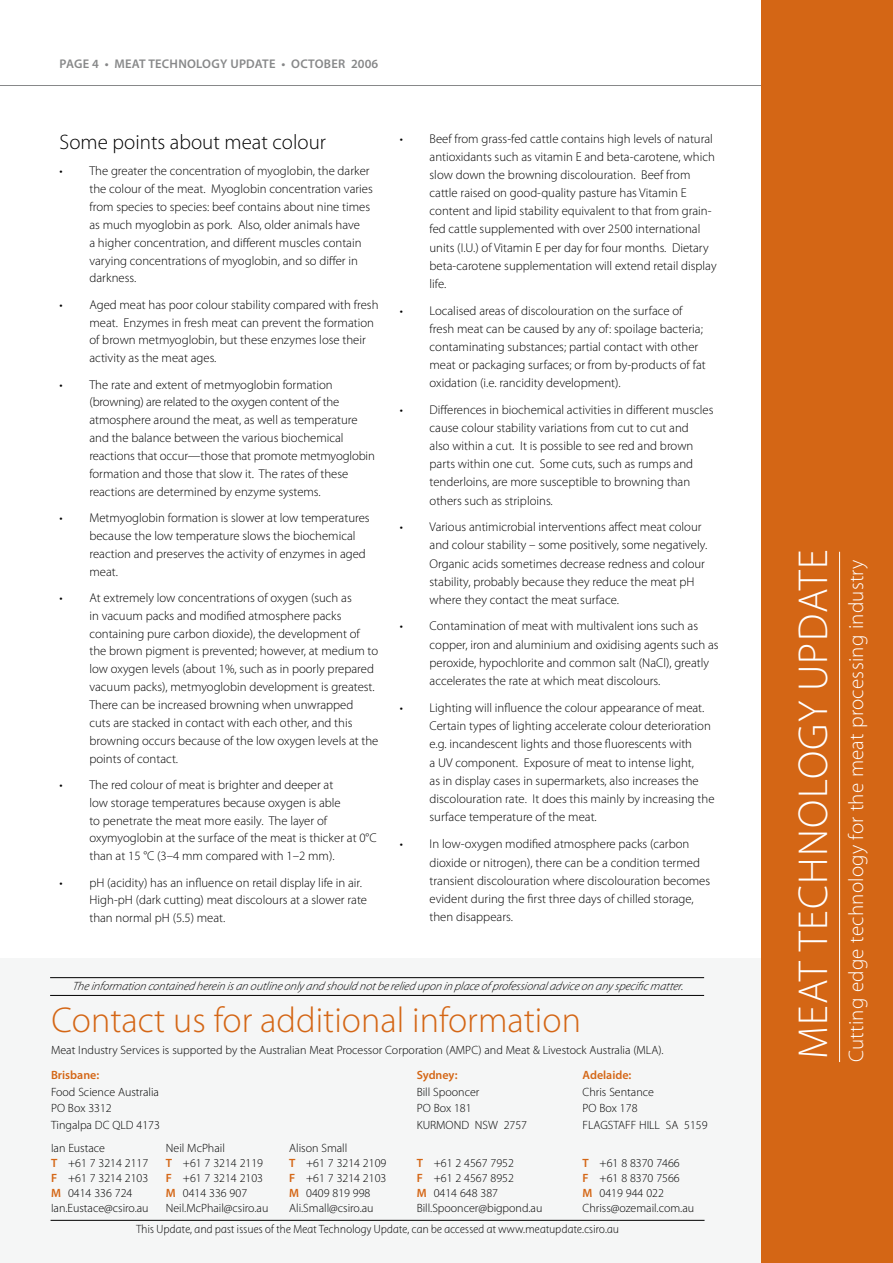
<style>
.page{position:relative;width:893px;height:1263px;background:#fff}
.page>*{position:absolute;margin:0;border:0;box-sizing:border-box;transform-origin:0 0}
.t1{font:300 42px "Myriad Pro";letter-spacing:.035em;color:#fff}
.t2{font:300 36px "Myriad Pro";color:#d46615}
.t3{font:300 21px "Myriad Pro";letter-spacing:.01em;color:#fff}
.t4{font:300 21px "Myriad Pro";color:#000}
.t5{font:300 12.75px/17.9px "Myriad Pro";color:#000}
.t6{font:600 12.6px "Myriad Pro";letter-spacing:.02em;color:#878889}
.t7{font:300 12px "Myriad Pro";color:#000}
.t8{font:italic 300 12px "Myriad Pro";color:#000}
.t9{font:600 12px "Myriad Pro";color:#d46615}
.s1{font-weight:600;color:#d46615}
</style>
<div class="page">
<div style="left:0;top:959px;width:893px;height:304px;background:#f5f6f6"></div>
<hr style="left:50px;top:977px;width:654px;height:1px;background:#000">
<hr style="left:50px;top:995px;width:654px;height:1px;background:#000">
<hr style="left:0;top:85px;width:819px;height:1px;background:#878889">
<div style="left:762px;top:0;width:131px;height:1263px;background:#d46615"></div>
<hr style="left:839px;top:552px;width:1px;height:510px;background:#fff">
<hr style="left:51px;top:1220px;width:654px;height:1px;background:#000">
<p class="t6" style="left:60px;top:56px;width:74px">PAGE 4 • Meat</p>
<p class="t6" style="left:148px;top:56px;width:231px">Technology UPDATE • OCTOBER 2006</p>
<h3 class="t4" style="left:60px;top:129px;width:268px">Some points about meat colour</h3>
<p class="t5" style="left:89px;top:162px;width:285px;text-indent:-30px">• The greater the concentration of myoglobin, the darker the colour of the meat. Myoglobin concentration varies from species to species: beef contains about nine times as much myoglobin as pork. Also, older animals have<br>a higher concentration, and different muscles contain varying concentrations of myoglobin, and so differ in darkness.</p>
<p class="t5" style="left:89px;top:295px;width:291px;text-indent:-30px">• Aged meat has poor colour stability compared with fresh meat. Enzymes in fresh meat can prevent the formation of brown metmyoglobin, but these enzymes lose their activity as the meat ages.</p>
<p class="t5" style="left:89px;top:375px;width:287px;text-indent:-30px">• The rate and extent of metmyoglobin formation (browning) are related to the oxygen content of the atmosphere around the meat, as well as temperature and the balance between the various biochemical reactions that occur—those that promote metmyoglobin formation and those that slow it. The rates of these reactions are determined by enzyme systems.</p>
<p class="t5" style="left:89px;top:509px;width:282px;text-indent:-30px">• Metmyoglobin formation is slower at low temperatures because the low temperature slows the biochemical reaction and preserves the activity of enzymes in aged meat.</p>
<p class="t5" style="left:89px;top:589px;width:291px;text-indent:-30px">• At extremely low concentrations of oxygen (such as<br>in vacuum packs and modified atmosphere packs containing pure carbon dioxide), the development of the brown pigment is prevented; however, at medium to low oxygen levels (about 1%, such as in poorly prepared vacuum packs), metmyoglobin development is greatest.<br>There can be increased browning when unwrapped<br>cuts are stacked in contact with each other, and this browning occurs because of the low oxygen levels at the points of contact.</p>
<p class="t5" style="left:89px;top:776px;width:289px;text-indent:-30px">• The red colour of meat is brighter and deeper at<br>low storage temperatures because oxygen is able<br>to penetrate the meat more easily. The layer of oxymyoglobin at the surface of the meat is thicker at 0°C than at 15 °C (3–4 mm compared with 1–2 mm).</p>
<p class="t5" style="left:89px;top:873px;width:279px;text-indent:-30px">• pH (acidity) has an influence on retail display life in air.<br>High-pH (dark cutting) meat discolours at a slower rate than normal pH (5.5) meat.</p>
<p class="t5" style="left:430px;top:129px;width:289px;text-indent:-30px">• Beef from grass-fed cattle contains high levels of natural antioxidants such as vitamin E and beta-carotene, which slow down the browning discolouration. Beef from cattle raised on good-quality pasture has Vitamin E content and lipid stability equivalent to that from grain&shy;fed cattle supplemented with over 2500 international units (I.U.) of Vitamin E per day for four months. Dietary beta-carotene supplementation will extend retail display life.</p>
<p class="t5" style="left:430px;top:301px;width:278px;text-indent:-30px">• Localised areas of discolouration on the surface of fresh meat can be caused by any of: spoilage bacteria; contaminating substances; partial contact with other meat or packaging surfaces; or from by-products of fat oxidation (i.e. rancidity development).</p>
<p class="t5" style="left:430px;top:400px;width:285px;text-indent:-30px">• Differences in biochemical activities in different muscles cause colour stability variations from cut to cut and<br>also within a cut. It is possible to see red and brown parts within one cut. Some cuts, such as rumps and tenderloins, are more susceptible to browning than others such as striploins.</p>
<p class="t5" style="left:430px;top:518px;width:279px;text-indent:-30px">• Various antimicrobial interventions affect meat colour and colour stability – some positively, some negatively.<br>Organic acids sometimes decrease redness and colour stability, probably because they reduce the meat pH where they contact the meat surface.</p>
<p class="t5" style="left:430px;top:617px;width:291px;text-indent:-30px">• Contamination of meat with multivalent ions such as copper, iron and aluminium and oxidising agents such as peroxide, hypochlorite and common salt (NaCl), greatly accelerates the rate at which meat discolours.</p>
<p class="t5" style="left:430px;top:698px;width:286px;line-height:18.3px;text-indent:-30px">• Lighting will influence the colour appearance of meat.<br>Certain types of lighting accelerate colour deterioration e.g. incandescent lights and those fluorescents with<br>a UV component. Exposure of meat to intense light,<br>as in display cases in supermarkets, also increases the discolouration rate. It does this mainly by increasing the surface temperature of the meat.</p>
<p class="t5" style="left:430px;top:835px;width:282px;line-height:18.3px;text-indent:-30px">• In low-oxygen modified atmosphere packs (carbon dioxide or nitrogen), there can be a condition termed transient discolouration where discolouration becomes evident during the first three days of chilled storage, then disappears.</p>
<p class="t8" style="left:72px;top:979px;width:615px">The information contained herein isan outline only and should notbe relied upon in place of professionaladvice on any specific matter.</p>
<h2 class="t2" style="left:52px;top:998px;width:531px">Contact us for additional information</h2>
<p class="t7" style="left:51px;top:1043px;width:614px">Meat Industry Services is supported by the Australian Meat Processor Corporation (AMPC) and Meat &amp; Livestock Australia (MLA).</p>
<p class="t9" style="left:51px;top:1068px;width:50px">Brisbane:</p>
<p class="t9" style="left:417px;top:1068px;width:42px">Sydney:</p>
<p class="t9" style="left:583px;top:1068px;width:50px">Adelaide:</p>
<p class="t7" style="left:51px;top:1085px;width:110px">Food Science Australia</p>
<p class="t7" style="left:417px;top:1085px;width:64px">Bill Spooncer</p>
<p class="t7" style="left:583px;top:1085px;width:73px">Chris Sentance</p>
<p class="t7" style="left:51px;top:1101px;width:62px">PO Box 3312</p>
<p class="t7" style="left:417px;top:1101px;width:56px">PO Box 181</p>
<p class="t7" style="left:583px;top:1101px;width:56px">PO Box 178</p>
<p class="t7" style="left:51px;top:1118px;width:110px">Tingalpa DC QLD 4173</p>
<p class="t7" style="left:417px;top:1118px;width:112px">KURMOND NSW 2757</p>
<p class="t7" style="left:583px;top:1118px;width:126px">FLAGSTAFF HILL SA 5159</p>
<p class="t7" style="left:51px;top:1141px;width:56px">Ian Eustace</p>
<p class="t7" style="left:166px;top:1141px;width:61px">Neil McPhail</p>
<p class="t7" style="left:289px;top:1141px;width:60px">Alison Small</p>
<p class="t7" style="left:51px;top:1156px;width:99px"><span class="s1">T</span> +61 7 3214 2117</p>
<p class="t7" style="left:166px;top:1156px;width:99px"><span class="s1">T</span> +61 7 3214 2119</p>
<p class="t7" style="left:289px;top:1156px;width:99px"><span class="s1">T</span> +61 7 3214 2109</p>
<p class="t7" style="left:417px;top:1156px;width:99px"><span class="s1">T</span> +61 2 4567 7952</p>
<p class="t7" style="left:583px;top:1156px;width:99px"><span class="s1">T</span> +61 8 8370 7466</p>
<p class="t7" style="left:51px;top:1171px;width:99px"><span class="s1">F</span> +61 7 3214 2103</p>
<p class="t7" style="left:166px;top:1171px;width:99px"><span class="s1">F</span> +61 7 3214 2103</p>
<p class="t7" style="left:289px;top:1171px;width:99px"><span class="s1">F</span> +61 7 3214 2103</p>
<p class="t7" style="left:417px;top:1171px;width:99px"><span class="s1">F</span> +61 2 4567 8952</p>
<p class="t7" style="left:583px;top:1171px;width:99px"><span class="s1">F</span> +61 8 8370 7566</p>
<p class="t7" style="left:51px;top:1186px;width:83px"><span class="s1">M</span> 0414 336 724</p>
<p class="t7" style="left:166px;top:1186px;width:83px"><span class="s1">M</span> 0414 336 907</p>
<p class="t7" style="left:289px;top:1186px;width:83px"><span class="s1">M</span> 0409 819 998</p>
<p class="t7" style="left:417px;top:1186px;width:83px"><span class="s1">M</span> 0414 648 387</p>
<p class="t7" style="left:583px;top:1186px;width:83px"><span class="s1">M</span> 0419 944 022</p>
<p class="t7" style="left:51px;top:1201px;width:99px">Ian.Eustace@csiro.au</p>
<p class="t7" style="left:166px;top:1201px;width:104px">Neil.McPhail@csiro.au</p>
<p class="t7" style="left:289px;top:1201px;width:86px">Ali.Small@csiro.au</p>
<p class="t7" style="left:417px;top:1201px;width:127px">Bill.Spooncer@bigpond.au</p>
<p class="t7" style="left:583px;top:1201px;width:113px">Chriss@ozemail.com.au</p>
<p class="t8" style="left:137px;top:1221px;width:487px">ThisUpdate,and pastissuesof the MeatTechnology Update,can be accessed atwww.meatupdate.csiro.au</p>
<h1 class="t1" style="left:788px;top:1059px;width:511px;rotate:-90deg">MEAT TECHNOLOGY UPDATE</h1>
<h3 class="t3" style="left:843px;top:1062px;width:504px;rotate:-90deg">Cutting edge technology for the meat processing industry</h3>
</div>
